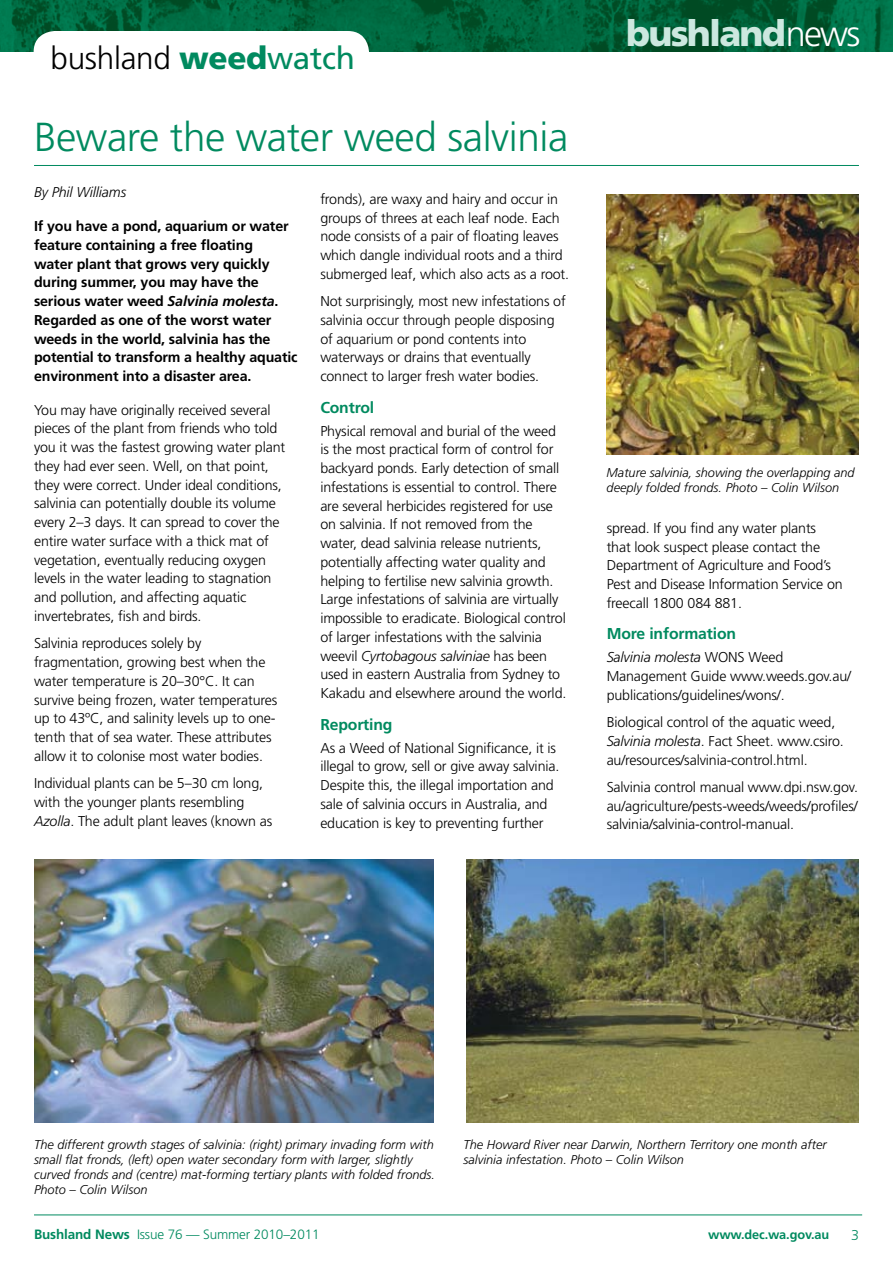
<style>
.page{position:relative;width:893px;height:1263px;background:#fff}
.page>*{position:absolute;margin:0;border:0;box-sizing:border-box;transform-origin:0 0}
.t1{font:300 40.5px "Frutiger";letter-spacing:-.01em;color:#008a5f}
.t2{font:900 36px "Frutiger";letter-spacing:-.05em;color:#cce8df}
.t3{font:300 31.5px "Frutiger";letter-spacing:-.01em;color:#000}
.t4{font:700 15.75px "Frutiger";letter-spacing:-.01em;color:#008a5f}
.t5{font:300 14.25px/18.8px "Frutiger";letter-spacing:-.01em;color:#000}
.t6{font:700 14.25px/18.8px "Frutiger";letter-spacing:-.01em;color:#000}
.t7{font:italic 300 14.25px "Frutiger";letter-spacing:-.01em;color:#000}
.t8{font:300 14.25px "Frutiger";color:#008a5f}
.t9{font:300 13.5px "Frutiger";letter-spacing:-.01em;color:#008a5f}
.t10{font:italic 300 12.75px/15px "Frutiger";color:#000}
.t11{font:700 12.75px "Frutiger";letter-spacing:-.01em;color:#008a5f}
.s1{font-weight:900;color:#008a5f}
.s2{font-weight:400;color:#008a5f}
.s3{font-style:italic}
.s4{font-weight:300;color:#fff}
.s5{font-weight:700}
</style>
<div class="page">
<img style="left:0;top:0;width:893px;height:51px">
<div style="left:34px;top:31px;width:335px;height:94px;background:#fff;border-radius:21px"></div>
<hr style="left:34px;top:165px;width:825px;height:1px;background:#008a5f">
<img style="left:34px;top:859px;width:399px;height:264px">
<img style="left:466px;top:859px;width:393px;height:264px">
<img style="left:607px;top:195px;width:252px;height:259px">
<hr style="left:34px;top:1215px;width:828px;height:1px;background:#008a5f">
<h3 class="t3" style="left:51px;top:40px;width:306px">bushland <span class="s1">weed</span><span class="s2">watch</span></h3>
<h1 class="t1" style="left:34px;top:114px;width:536px">Beware the water weed salvinia</h1>
<p class="t7" style="left:34px;top:184px;width:94px">By Phil Williams</p>
<p class="t6" style="left:34px;top:217px;width:265px">If you have a pond, aquarium or water feature containing a free floating<br>water plant that grows very quickly during summer, you may have the serious water weed <span class="s3">Salvinia molesta</span>.<br>Regarded as one of the worst water weeds in the world, salvinia has the potential to transform a healthy aquatic environment into a disaster area.</p>
<p class="t5" style="left:34px;top:401px;width:253px">You may have originally received several pieces of the plant from friends who told you it was the fastest growing water plant they had ever seen. Well, on that point, they were correct. Under ideal conditions, salvinia can potentially double its volume every 2–3 days. It can spread to cover the entire water surface with a thick mat of vegetation, eventually reducing oxygen levels in the water leading to stagnation and pollution, and affecting aquatic invertebrates, fish and birds.</p>
<p class="t5" style="left:34px;top:634px;width:245px">Salvinia reproduces solely by fragmentation, growing best when the water temperature is 20–30°C. It can survive being frozen, water temperatures up to 43ºC, and salinity levels up to one&shy;tenth that of sea water. These attributes allow it to colonise most water bodies.</p>
<p class="t5" style="left:34px;top:774px;width:240px">Individual plants can be 5–30 cm long, with the younger plants resembling<br><span class="s3">Azolla</span>. The adult plant leaves (known as</p>
<p class="t5" style="left:320px;top:190px;width:250px">fronds), are waxy and hairy and occur in groups of threes at each leaf node. Each node consists of a pair of floating leaves which dangle individual roots and a third submerged leaf, which also acts as a root.</p>
<p class="t5" style="left:320px;top:292px;width:247px">Not surprisingly, most new infestations of salvinia occur through people disposing of aquarium or pond contents into waterways or drains that eventually connect to larger fresh water bodies.</p>
<p class="t4" style="left:320px;top:398px;width:55px">Control</p>
<p class="t5" style="left:320px;top:422px;width:248px">Physical removal and burial of the weed is the most practical form of control for backyard ponds. Early detection of small infestations is essential to control. There are several herbicides registered for use on salvinia. If not removed from the water, dead salvinia release nutrients, potentially affecting water quality and helping to fertilise new salvinia growth.<br>Large infestations of salvinia are virtually impossible to eradicate. Biological control of larger infestations with the salvinia weevil <span class="s3">Cyrtobagous salviniae</span> has been used in eastern Australia from Sydney to Kakadu and elsewhere around the world.</p>
<p class="t4" style="left:320px;top:715px;width:74px">Reporting</p>
<p class="t5" style="left:320px;top:739px;width:241px">As a Weed of National Significance, it is illegal to grow, sell or give away salvinia.<br>Despite this, the illegal importation and sale of salvinia occurs in Australia, and education is key to preventing further</p>
<h2 class="t2" style="left:626px;top:11px;width:236px">bushland<span class="s4">news</span></h2>
<p class="t10" style="left:607px;top:466px;width:249px">Mature salvinia, showing the overlapping and deeply folded fronds. Photo – Colin Wilson</p>
<p class="t5" style="left:607px;top:519px;width:238px">spread. If you find any water plants that look suspect please contact the Department of Agriculture and Food’s Pest and Disease Information Service on freecall 1800 084 881.</p>
<p class="t4" style="left:607px;top:624px;width:131px">More information</p>
<p class="t5" style="left:607px;top:648px;width:246px"><span class="s3">Salvinia molesta</span> WONS Weed<br>Management Guide www.weeds.gov.au/ publications/guidelines/wons/.</p>
<p class="t5" style="left:607px;top:713px;width:239px">Biological control of the aquatic weed,<br><span class="s3">Salvinia molesta</span>. Fact Sheet. www.csiro. au/resources/salvinia-control.html.</p>
<p class="t5" style="left:607px;top:778px;width:253px;text-align:justify">Salvinia control manual www.dpi.nsw.gov. au/agriculture/pests-weeds/weeds/profiles/ salvinia/salvinia-control-manual.</p>
<p class="t10" style="left:34px;top:1138px;width:403px">The different growth stages of salvinia: (right) primary invading form with small flat fronds, (left) open water secondary form with larger, slightly curved fronds and (centre) mat-forming tertiary plants with folded fronds.<br>Photo – Colin Wilson</p>
<p class="t10" style="left:463px;top:1138px;width:365px">The Howard River near Darwin, Northern Territory one month after salvinia infestation. Photo – Colin Wilson</p>
<p class="t9" style="left:34px;top:1227px;width:287px"><span class="s5">Bushland News</span> Issue 76 — Summer 2010–2011</p>
<p class="t11" style="left:708px;top:1226px;width:123px">www.dec.wa.gov.au</p>
<p class="t8" style="left:851px;top:1227px;width:9px">3</p>
</div>
